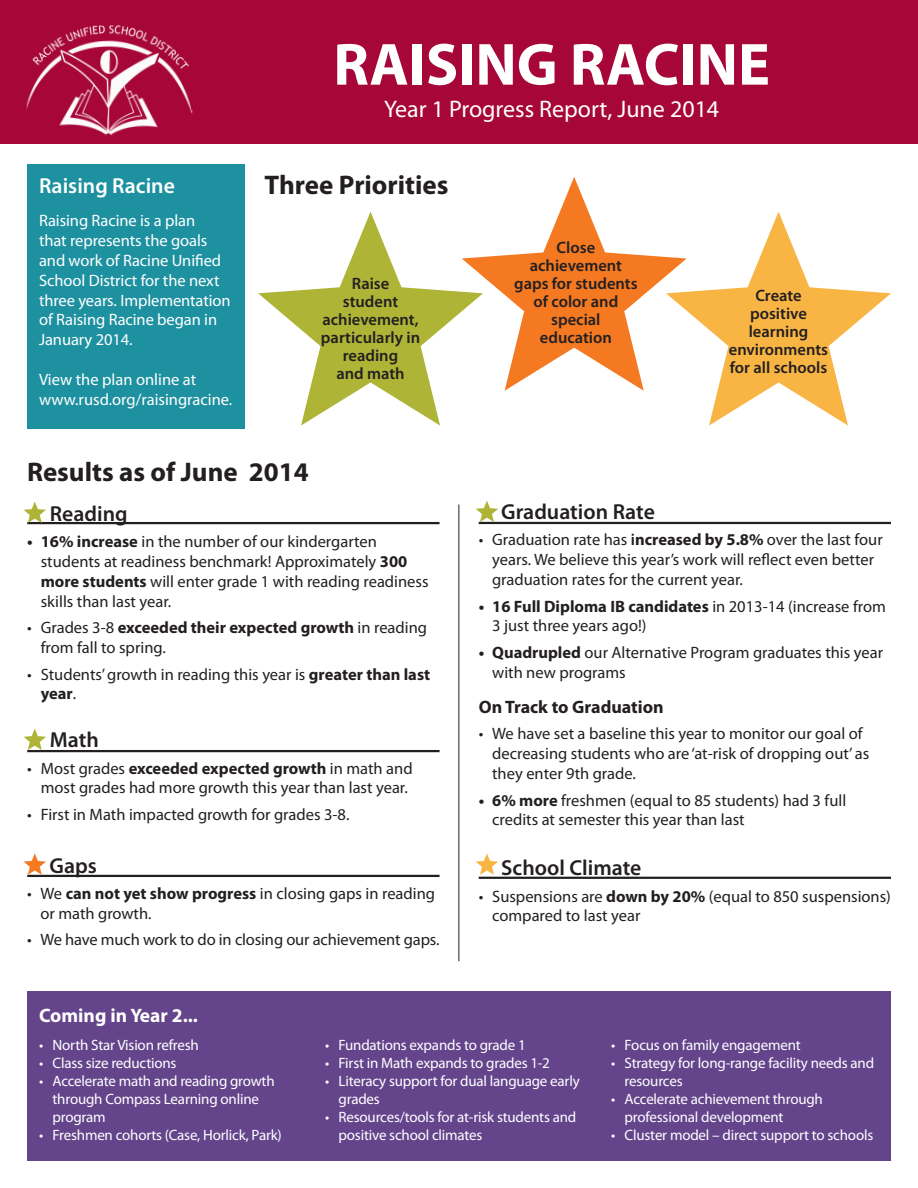
<style>
.page{position:relative;width:918px;height:1188px;background:#fff}
.page>*{position:absolute;margin:0;border:0;box-sizing:border-box;transform-origin:0 0}
.t1{font:700 60px "Myriad Pro";color:#fff}
.t2{font:700 27px "Myriad Pro";color:#231f20}
.t3{font:24px "Myriad Pro";color:#fff}
.t4{font:600 21.75px "Myriad Pro";color:#231f20}
.t5{font:600 21.75px "Myriad Pro";color:#fff}
.t6{font:700 19.5px "Myriad Pro";color:#fff}
.t7{font:700 18px "Myriad Pro";color:#231f20}
.t8{font:16.5px/19.8px "Myriad Pro";color:#231f20}
.t9{font:16.5px/19.8px "Myriad Pro";letter-spacing:-.005em;color:#fff}
.t10{font:600 16.5px/18px "Myriad Pro";color:#231f20;text-align:center}
.t11{font:15px/18px "Myriad Pro";letter-spacing:-.015em;color:#fff}
.s1{font-weight:700}
.s2{font-weight:600}
</style>
<div class="page">
<hr style="left:27px;top:522px;width:413px;height:2px;background:#231f20">
<div style="left:0;top:0;width:918px;height:144px;background:#a70639"></div>
<img style="left:26px;top:25px;width:167px;height:111px">
<hr style="left:459px;top:505px;width:1px;height:456px;background:#231f20">
<svg style="left:258px;top:212px;width:204px;height:214px"></svg>
<svg style="left:462px;top:177px;width:204px;height:214px"></svg>
<svg style="left:666px;top:212px;width:225px;height:214px"></svg>
<div style="left:27px;top:164px;width:218px;height:265px;background:#1e91a0"></div>
<hr style="left:27px;top:750px;width:413px;height:2px;background:#231f20">
<hr style="left:27px;top:875px;width:413px;height:2px;background:#231f20">
<hr style="left:479px;top:522px;width:412px;height:2px;background:#231f20">
<hr style="left:479px;top:877px;width:412px;height:2px;background:#231f20">
<svg style="left:24px;top:502px;width:22px;height:21px"></svg>
<svg style="left:24px;top:729px;width:22px;height:21px"></svg>
<svg style="left:24px;top:853px;width:22px;height:22px"></svg>
<svg style="left:476px;top:853px;width:22px;height:22px"></svg>
<div style="left:27px;top:991px;width:864px;height:170px;background:#64448b"></div>
<svg style="left:476px;top:501px;width:22px;height:21px"></svg>
<p class="t5" style="left:39px;top:172px;width:137px">Raising Racine</p>
<p class="t9" style="left:39px;top:211px;width:193px">Raising Racine is a plan<br>that represents the goals and work of Racine Unified<br>School District for the next three years. Implementation of Raising Racine began in<br>January 2014.</p>
<p class="t9" style="left:39px;top:369px;width:195px">View the plan online at www.rusd.org/raisingracine.</p>
<p class="t1" style="left:333px;top:25px;width:438px">RAISING RACINE</p>
<p class="t3" style="left:384px;top:94px;width:337px">Year 1 Progress Report, June 2014</p>
<p class="t2" style="left:265px;top:167px;width:185px">Three Priorities</p>
<p class="t10" style="left:321px;top:274px;width:101px">Raise<br>student achievement, particularly in reading<br>and math</p>
<p class="t10" style="left:557px;top:238px;width:40px">Close</p>
<p class="t10" style="left:514px;top:256px;width:125px">achievement gaps for students of color and</p>
<p class="t10" style="left:551px;top:310px;width:51px">special</p>
<p class="t10" style="left:540px;top:328px;width:73px">education</p>
<p class="t10" style="left:755px;top:286px;width:48px">Create</p>
<p class="t10" style="left:750px;top:304px;width:58px">positive</p>
<p class="t10" style="left:729px;top:322px;width:101px">learning environments for all schools</p>
<p class="t2" style="left:27px;top:455px;width:283px">Results as of June 2014</p>
<p class="t4" style="left:50px;top:500px;width:79px">Reading</p>
<p class="t8" style="left:41px;top:532px;width:389px;text-indent:-14px"><span class="s1">• 16% increase</span> in the number of our kindergarten students at readiness benchmark! Approximately <span class="s1">300 more students</span> will enter grade 1 with reading readiness skills than last year.</p>
<p class="t8" style="left:41px;top:618px;width:388px;text-indent:-14px">• Grades 3-8 <span class="s1">exceeded their expected growth</span> in reading from fall to spring.</p>
<p class="t8" style="left:41px;top:664px;width:391px;text-indent:-14px">• Students’ growth in reading this year is <span class="s1">greater than last year</span>.</p>
<p class="t4" style="left:50px;top:726px;width:51px">Math</p>
<p class="t8" style="left:27px;top:758px;width:387px;text-align:center">• Most grades <span class="s1">exceeded expected growth</span> in math and most grades had more growth this year than last year.</p>
<p class="t8" style="left:27px;top:804px;width:324px">• First in Math impacted growth for grades 3-8.</p>
<p class="t4" style="left:50px;top:851px;width:49px">Gaps</p>
<p class="t8" style="left:40px;top:883px;width:396px;text-indent:-14px">• We <span class="s1">can not yet show progress</span> in closing gaps in reading or math growth.</p>
<p class="t8" style="left:27px;top:930px;width:414px">• We have much work to do in closing our achievement gaps.</p>
<p class="t6" style="left:39px;top:1003px;width:160px">Coming in Year 2...</p>
<p class="t4" style="left:501px;top:498px;width:155px">Graduation Rate</p>
<p class="t8" style="left:492px;top:530px;width:392px;text-indent:-14px">• Graduation rate has <span class="s2">i</span><span class="s1">ncreased by 5.8%</span> over the last four years. We believe this year’s work will reflect even better graduation rates for the current year.</p>
<p class="t8" style="left:492px;top:596px;width:395px;text-indent:-14px"><span class="s1">• 16 Full Diploma IB candidates</span> in 2013-14 (increase from<br>3 just three years ago!)</p>
<p class="t8" style="left:492px;top:642px;width:392px;text-indent:-14px"><span class="s1">• Quadrupled</span> our Alternative Program graduates this year with new programs</p>
<p class="t7" style="left:479px;top:695px;width:187px">On Track to Graduation</p>
<p class="t8" style="left:492px;top:724px;width:379px;text-indent:-14px">• We have set a baseline this year to monitor our goal of decreasing students who are ‘at-risk of dropping out’ as they enter 9th grade.</p>
<p class="t8" style="left:492px;top:790px;width:356px;text-indent:-14px"><span class="s1">• 6% more</span> freshmen (equal to 85 students) had 3 full credits at semester this year than last</p>
<p class="t4" style="left:501px;top:854px;width:142px">School Climate</p>
<p class="t8" style="left:492px;top:886px;width:400px;text-indent:-14px">• Suspensions are <span class="s1">down by 20%</span> (equal to 850 suspensions) compared to last year</p>
<p class="t11" style="left:39px;top:1036px;width:161px">• North Star Vision refresh</p>
<p class="t11" style="left:39px;top:1054px;width:139px">• Class size reductions</p>
<p class="t11" style="left:53px;top:1072px;width:224px;text-indent:-13px">• Accelerate math and reading growth through Compass Learning online program</p>
<p class="t11" style="left:39px;top:1126px;width:244px">• Freshmen cohorts (Case, Horlick, Park)</p>
<p class="t11" style="left:325px;top:1036px;width:202px">• Fundations expands to grade 1</p>
<p class="t11" style="left:325px;top:1054px;width:226px">• First in Math expands to grades 1-2</p>
<p class="t11" style="left:339px;top:1072px;width:243px;text-indent:-14px">• Literacy support for dual language early grades</p>
<p class="t11" style="left:339px;top:1108px;width:239px;text-indent:-14px">• Resources/tools for at-risk students and positive school climates</p>
<p class="t11" style="left:611px;top:1036px;width:191px">• Focus on family engagement</p>
<p class="t11" style="left:625px;top:1054px;width:251px;text-indent:-14px">• Strategy for long-range facility needs and resources</p>
<p class="t11" style="left:625px;top:1090px;width:200px;text-indent:-14px">• Accelerate achievement through professional development</p>
<p class="t11" style="left:611px;top:1126px;width:264px">• Cluster model – direct support to schools</p>
</div>
